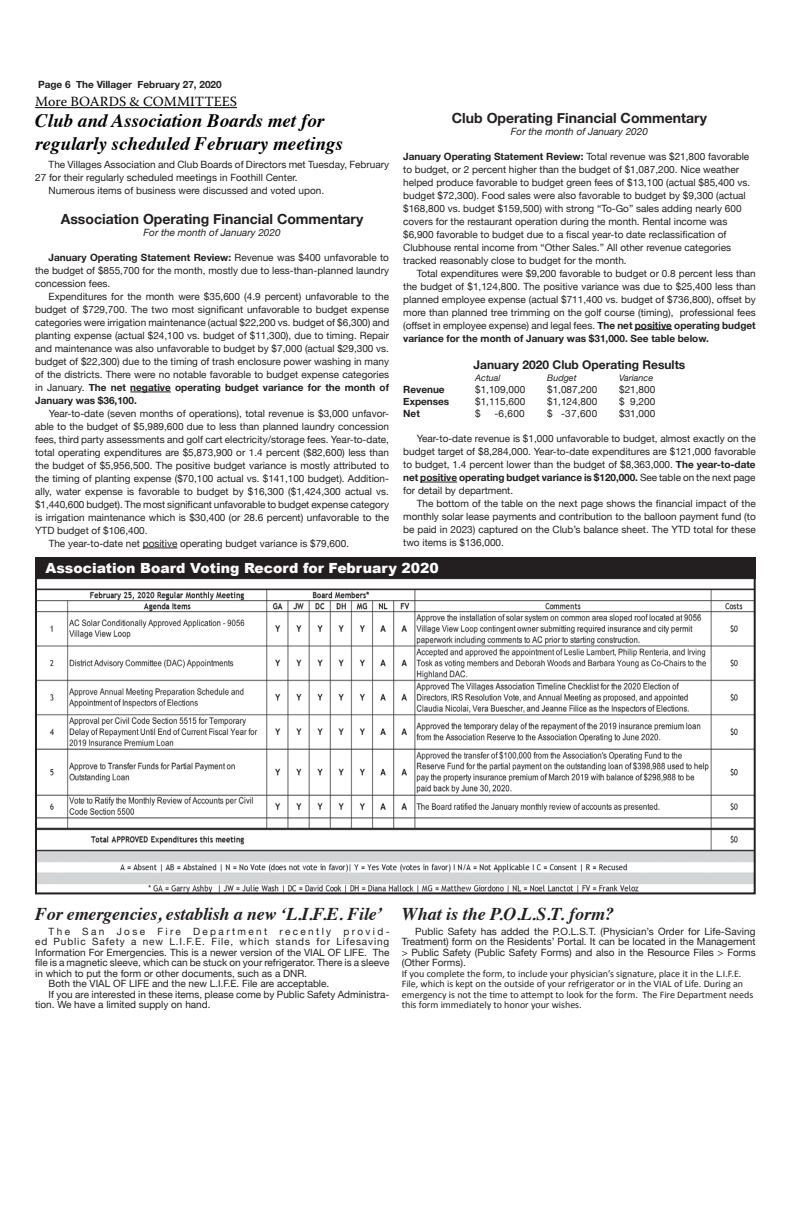
<style>
.page{position:relative;width:792px;height:1224px;background:#fff}
.page>*{position:absolute;margin:0;border:0;box-sizing:border-box;transform-origin:0 0}
.t1{font:italic 700 19px/22.8px "Times";color:#000}
.t2{font:italic 700 18px "Times";letter-spacing:-.01em;color:#231f20}
.t3{font:700 14px "Helvetica Neue";color:#231f20}
.t4{font:900 14px "Arial";color:#fff}
.t5{font:14px "Warnock Pro";color:#000}
.t6{font:700 12px "Helvetica Neue";color:#231f20}
.t7{font:10px/13px "Helvetica Neue";color:#231f20;text-align:justify}
.t8{font:10px/10.5px "Calibri";color:#231f20}
.t9{font:10px "Helvetica Neue";letter-spacing:.09em;color:#231f20}
.t10{font:700 10px "Helvetica Neue";color:#231f20}
.t11{font:italic 10px "Helvetica Neue";color:#231f20}
.t12{font:10px "Helvetica Neue";letter-spacing:.235em;color:#231f20}
.t13{font:italic 9px "Helvetica Neue";color:#231f20}
.s1{font-weight:700}
</style>
<div class="page">
<div style="left:35px;top:557px;width:721px;height:22px;background:#231f20"></div>
<hr style="left:130px;top:392px;width:41px;height:1px;background:#231f20">
<hr style="left:143px;top:548px;width:34px;height:1px;background:#231f20">
<hr style="left:635px;top:329px;width:37px;height:1px;background:#231f20">
<hr style="left:420px;top:482px;width:37px;height:1px;background:#231f20">
<hr style="left:35px;top:107px;width:202px;height:1px;background:#000">
<img style="left:38px;top:579px;width:715px;height:312px">
<div style="left:35px;top:576px;width:721px;height:318px;border:2px solid #231f20"></div>
<p class="t10" style="left:38px;top:76px;width:185px">Page 6 The Villager February 27, 2020</p>
<h3 class="t5" style="left:35px;top:93px;width:203px">More BOARDS &amp; COMMITTEES</h3>
<h1 class="t1" style="left:35px;top:108px;width:309px">Club and Association Boards met for regularly scheduled February meetings</h1>
<p class="t7" style="left:49px;top:159px;width:342px">The Villages Association and Club Boards of Directors met Tuesday, February</p>
<p class="t7" style="left:35px;top:172px;width:264px">27 for their regularly scheduled meetings in Foothill Center.</p>
<p class="t7" style="left:49px;top:185px;width:277px">Numerous items of business were discussed and voted upon.</p>
<h3 class="t3" style="left:61px;top:208px;width:304px">Association Operating Financial Commentary</h3>
<p class="t11" style="left:144px;top:225px;width:139px">For the month of January 2020</p>
<p class="t7" style="left:35px;top:251px;width:355px;text-indent:14px"><span class="s1">January Operating Statement Review:</span> Revenue was $400 unfavorable to the budget of $855,700 for the month, mostly due to less-than-planned laundry concession fees.</p>
<p class="t7" style="left:35px;top:290px;width:356px;text-indent:14px">Expenditures for the month were $35,600 (4.9 percent) unfavorable to the budget of $729,700. The two most significant unfavorable to budget expense categories were irrigation maintenance (actual $22,200 vs. budget of $6,300) and planting expense (actual $24,100 vs. budget of $11,300), due to timing. Repair and maintenance was also unfavorable to budget by $7,000 (actual $29,300 vs. budget of $22,300) due to the timing of trash enclosure power washing in many of the districts. There were no notable favorable to budget expense categories in January. <span class="s1">The net negative operating budget variance for the month of January was $36,100.</span></p>
<p class="t7" style="left:49px;top:407px;width:342px">Year-to-date (seven months of operations), total revenue is $3,000 unfavor-</p>
<p class="t7" style="left:35px;top:420px;width:355px">able to the budget of $5,989,600 due to less than planned laundry concession</p>
<p class="t7" style="left:35px;top:433px;width:355px">fees, third party assessments and golf cart electricity/storage fees. Year-to-date,</p>
<p class="t7" style="left:35px;top:446px;width:355px">total operating expenditures are $5,873,900 or 1.4 percent ($82,600) less than</p>
<p class="t7" style="left:35px;top:459px;width:355px">the budget of $5,956,500. The positive budget variance is mostly attributed to</p>
<p class="t7" style="left:35px;top:472px;width:355px">the timing of planting expense ($70,100 actual vs. $141,100 budget). Addition-</p>
<p class="t7" style="left:35px;top:485px;width:355px">ally, water expense is favorable to budget by $16,300 ($1,424,300 actual vs.</p>
<p class="t7" style="left:35px;top:498px;width:355px">$1,440,600 budget). The most significant unfavorable to budget expense category</p>
<p class="t7" style="left:35px;top:511px;width:355px">is irrigation maintenance which is $30,400 (or 28.6 percent) unfavorable to the</p>
<p class="t7" style="left:35px;top:524px;width:114px">YTD budget of $106,400.</p>
<p class="t7" style="left:49px;top:537px;width:302px">The year-to-date net positive operating budget variance is $79,600.</p>
<h3 class="t3" style="left:452px;top:107px;width:257px">Club Operating Financial Commentary</h3>
<p class="t11" style="left:511px;top:124px;width:139px">For the month of January 2020</p>
<p class="t7" style="left:403px;top:150px;width:349px;text-align:left"><span class="s1">January Operating Statement Review:</span> Total revenue was $21,800 favorable to budget, or 2 percent higher than the budget of $1,087,200. Nice weather helped produce favorable to budget green fees of $13,100 (actual $85,400 vs. budget $72,300). Food sales were also favorable to budget by $9,300 (actual $168,800 vs. budget $159,500) with strong “To-Go” sales adding nearly 600 covers for the restaurant operation during the month. Rental income was $6,900 favorable to budget due to a fiscal year-to date reclassification of Clubhouse rental income from “Other Sales.” All other revenue categories tracked reasonably close to budget for the month.</p>
<p class="t7" style="left:403px;top:267px;width:354px;text-indent:14px">Total expenditures were $9,200 favorable to budget or 0.8 percent less than the budget of $1,124,800. The positive variance was due to $25,400 less than planned employee expense (actual $711,400 vs. budget of $736,800), offset by more than planned tree trimming on the golf course (timing), professional fees (offset in employee expense) and legal fees. <span class="s1">The net positive operating budget variance for the month of January was $31,000. See table below.</span></p>
<p class="t6" style="left:474px;top:355px;width:213px">January 2020 Club Operating Results</p>
<p class="t13" style="left:475px;top:371px;width:27px">Actual</p>
<p class="t13" style="left:547px;top:371px;width:31px">Budget</p>
<p class="t13" style="left:619px;top:371px;width:36px">Variance</p>
<p class="t10" style="left:403px;top:382px;width:43px">Revenue</p>
<p class="t7" style="left:475px;top:384px;width:52px">$1,109,000</p>
<p class="t7" style="left:547px;top:384px;width:52px">$1,087,200</p>
<p class="t7" style="left:619px;top:384px;width:38px">$21,800</p>
<p class="t10" style="left:403px;top:394px;width:48px">Expenses</p>
<p class="t7" style="left:475px;top:396px;width:52px">$1,115,600</p>
<p class="t7" style="left:547px;top:396px;width:52px">$1,124,800</p>
<p class="t7" style="left:619px;top:396px;width:38px">$ 9,200</p>
<p class="t10" style="left:403px;top:406px;width:18px">Net</p>
<p class="t7" style="left:475px;top:408px;width:7px">$</p>
<p class="t7" style="left:495px;top:408px;width:32px">-6,600</p>
<p class="t7" style="left:547px;top:408px;width:52px">$ -37,600</p>
<p class="t7" style="left:619px;top:408px;width:38px">$31,000</p>
<p class="t7" style="left:403px;top:433px;width:354px;text-indent:14px">Year-to-date revenue is $1,000 unfavorable to budget, almost exactly on the budget target of $8,284,000. Year-to-date expenditures are $121,000 favorable to budget, 1.4 percent lower than the budget of $8,363,000. <span class="s1">The year-to-date net positive operating budget variance is $120,000.</span> See table on the next page for detail by department.</p>
<p class="t7" style="left:403px;top:498px;width:354px;text-indent:14px">The bottom of the table on the next page shows the financial impact of the monthly solar lease payments and contribution to the balloon payment fund (to be paid in 2023) captured on the Club’s balance sheet. The YTD total for these two items is $136,000.</p>
<h3 class="t4" style="left:46px;top:558px;width:395px">Association Board Voting Record for February 2020</h3>
<h2 class="t2" style="left:35px;top:897px;width:349px">For emergencies, establish a new ‘L.I.F.E. File’</h2>
<p class="t12" style="left:49px;top:924px;width:342px">The San Jose Fire Department recently provid-</p>
<p class="t9" style="left:35px;top:934px;width:356px">ed Public Safety a new L.I.F.E. File, which stands for Lifesaving</p>
<p class="t7" style="left:35px;top:946px;width:356px">Information For Emergencies. This is a newer version of the VIAL OF LIFE. The</p>
<p class="t7" style="left:35px;top:957px;width:356px">file is a magnetic sleeve, which can be stuck on your refrigerator. There is a sleeve</p>
<p class="t7" style="left:35px;top:967px;width:273px">in which to put the form or other documents, such as a DNR.</p>
<p class="t7" style="left:49px;top:978px;width:282px">Both the VIAL OF LIFE and the new L.I.F.E. File are acceptable.</p>
<p class="t7" style="left:49px;top:988px;width:342px">If you are interested in these items, please come by Public Safety Administra-</p>
<p class="t7" style="left:35px;top:999px;width:177px">tion. We have a limited supply on hand.</p>
<h2 class="t2" style="left:402px;top:897px;width:214px">What is the P.O.L.S.T. form?</h2>
<p class="t7" style="left:402px;top:927px;width:355px;line-height:10.5px;text-indent:14px">Public Safety has added the P.O.L.S.T. (Physician’s Order for Life-Saving Treatment) form on the Residents’ Portal. It can be located in the Management &gt; Public Safety (Public Safety Forms) and also in the Resource Files &gt; Forms (Other Forms).</p>
<p class="t8" style="left:402px;top:968px;width:353px">If you complete the form, to include your physician’s signature, place it in the L.I.F.E.<br>File, which is kept on the outside of your refrigerator or in the VIAL of Life. During an emergency is not the time to attempt to look for the form. The Fire Department needs this form immediately to honor your wishes.</p>
</div>
